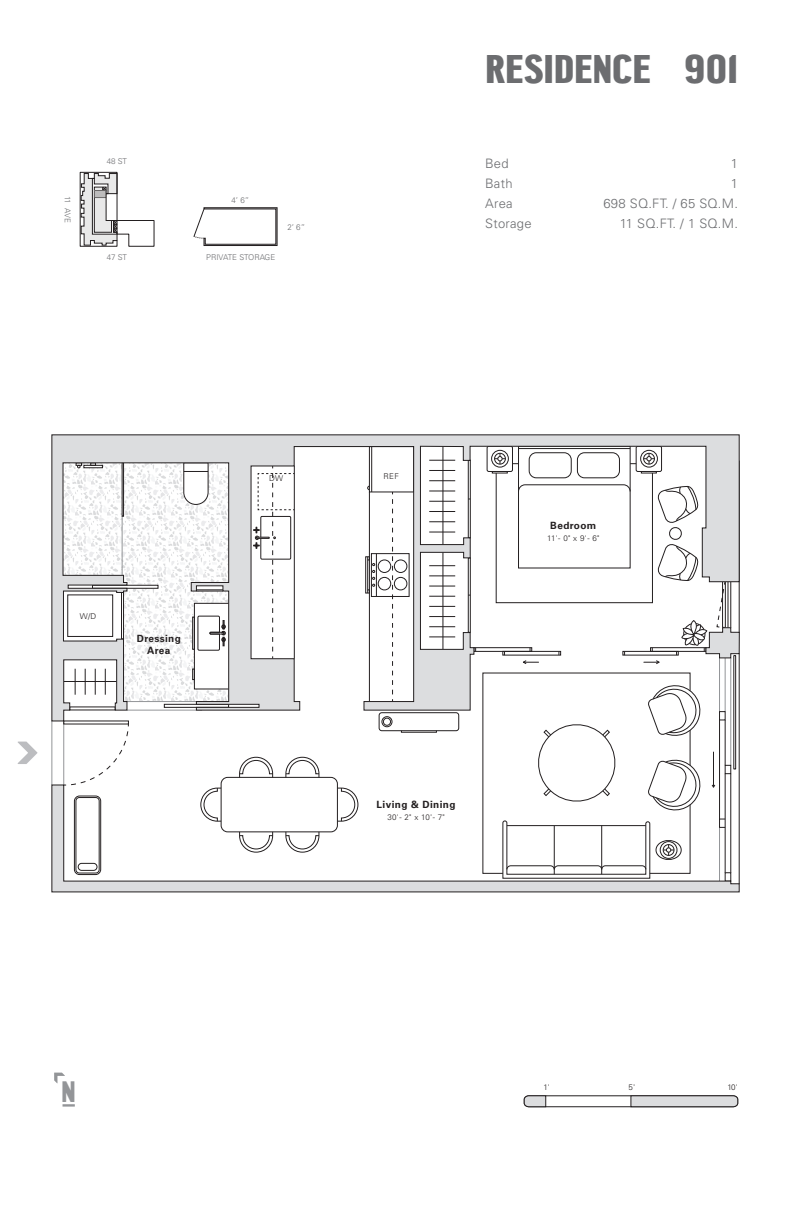
<style>
.page{position:relative;width:792px;height:1224px;background:#fff}
.page>*{position:absolute;margin:0;border:0;box-sizing:border-box;transform-origin:0 0}
.Residence{font:700 40px "Central Avenue";letter-spacing:-.01em;color:#6c6d70}
.t1{font:700 29.5px "Central Avenue";color:#939598}
.Unit_Info_-_Numbers{font:300 13px "Univers LT Std";letter-spacing:.02em;color:#6c6d70}
.Unit_Info_-_Label{font:300 13px "Univers LT Std";letter-spacing:.02em;color:#6c6d70}
.Room_Label{font:700 10px "Univers LT Std";letter-spacing:.04em;color:#231f20}
.Dimensions{font:300 8px "Univers LT Std";letter-spacing:.02em;color:#231f20}
.Secondary_Type{font:300 8px "Univers LT Std";color:#6c6d70}
</style>
<div class="page">
<hr style="left:52px;top:720px;width:1px;height:65px;background:#939598">
<hr style="left:731px;top:658px;width:1px;height:107px;background:#939598">
<svg style="left:538px;top:722px;width:163px;height:62px"></svg>
<div style="left:379px;top:713px;width:80px;height:18px;border:1px solid #231f20;border-radius:3px"></div>
<div style="left:382px;top:717px;width:10px;height:10px;border:1px solid #231f20;border-radius:50%"></div>
<div style="left:383px;top:718px;width:8px;height:7px;border:1px solid #231f20;border-radius:50%"></div>
<div style="left:221px;top:777px;width:117px;height:55px;border:1px solid #231f20;border-radius:7px"></div>
<svg style="left:239px;top:757px;width:34px;height:21px"></svg>
<svg style="left:286px;top:757px;width:33px;height:21px"></svg>
<svg style="left:63px;top:724px;width:66px;height:60px"></svg>
<hr style="left:739px;top:654px;width:1px;height:230px;background:#231f20">
<div style="left:734px;top:655px;width:2px;height:114px;border:1px solid #231f20"></div>
<hr style="left:725px;top:720px;width:1px;height:45px;background:#231f20">
<hr style="left:719px;top:720px;width:1px;height:99px;background:#231f20">
<div style="left:725px;top:765px;width:6px;height:9px;border:1px solid #231f20"></div>
<hr style="left:730px;top:774px;width:1px;height:99px;background:#231f20">
<hr style="left:725px;top:774px;width:1px;height:99px;background:#231f20">
<svg style="left:51px;top:784px;width:689px;height:109px"></svg>
<svg style="left:51px;top:434px;width:689px;height:288px"></svg>
<hr style="left:713px;top:752px;width:1px;height:35px;background:#231f20">
<svg style="left:17px;top:742px;width:21px;height:22px"></svg>
<svg style="left:523px;top:660px;width:16px;height:4px"></svg>
<svg style="left:644px;top:486px;width:96px;height:178px"></svg>
<svg style="left:80px;top:172px;width:74px;height:74px"></svg>
<svg style="left:194px;top:207px;width:83px;height:39px"></svg>
<svg style="left:63px;top:1104px;width:12px;height:3px"></svg>
<svg style="left:54px;top:1073px;width:11px;height:10px"></svg>
<svg style="left:524px;top:1095px;width:214px;height:12px"></svg>
<p class="Secondary_Type" style="left:72px;top:196px;width:28px;rotate:90deg">11 AVE</p>
<p class="Secondary_Type" style="left:107px;top:157px;width:22px">48 ST</p>
<p class="Secondary_Type" style="left:107px;top:252px;width:22px">47 ST</p>
<p class="Secondary_Type" style="left:232px;top:196px;width:19px">4’ 6”</p>
<p class="Secondary_Type" style="left:206px;top:252px;width:71px">PRIVATE STORAGE</p>
<p class="Secondary_Type" style="left:287px;top:222px;width:19px">2’ 6”</p>
<h1 class="Residence" style="left:485px;top:46px;width:168px">RESIDENCE</h1>
<p class="Residence" style="left:684px;top:46px;width:55px">901</p>
<p class="Unit_Info_-_Label" style="left:485px;top:155px;width:25px">Bed</p>
<p class="Unit_Info_-_Label" style="left:485px;top:175px;width:29px">Bath</p>
<p class="Unit_Info_-_Label" style="left:485px;top:195px;width:29px">Area</p>
<p class="Unit_Info_-_Label" style="left:485px;top:215px;width:48px">Storage</p>
<p class="Unit_Info_-_Numbers" style="left:731px;top:155px;width:9px">1</p>
<p class="Unit_Info_-_Numbers" style="left:731px;top:175px;width:9px">1</p>
<p class="Unit_Info_-_Numbers" style="left:604px;top:195px;width:136px">698 SQ.FT. / 65 SQ.M.</p>
<p class="Unit_Info_-_Numbers" style="left:620px;top:215px;width:120px">11 SQ.FT. / 1 SQ.M.</p>
<p class="Dimensions" style="left:80px;top:611px;width:18px">W/D</p>
<p class="Room_Label" style="left:137px;top:632px;width:46px">Dressing</p>
<p class="Room_Label" style="left:147px;top:644px;width:25px">Area</p>
<p class="Dimensions" style="left:269px;top:473px;width:15px">DW</p>
<p class="Dimensions" style="left:384px;top:471px;width:17px">REF</p>
<p class="Room_Label" style="left:377px;top:798px;width:80px">Living &amp; Dining</p>
<p class="Dimensions" style="left:387px;top:812px;width:59px">30'- 2" x 10'- 7"</p>
<p class="Room_Label" style="left:550px;top:519px;width:48px">Bedroom</p>
<p class="Dimensions" style="left:547px;top:533px;width:54px">11'- 0" x 9'- 6"</p>
<h2 class="t1" style="left:61px;top:1074px;width:16px">N</h2>
<p class="Dimensions" style="left:544px;top:1082px;width:8px">1'</p>
<p class="Dimensions" style="left:629px;top:1082px;width:8px">5'</p>
<p class="Dimensions" style="left:727px;top:1082px;width:12px">10'</p>
</div>
